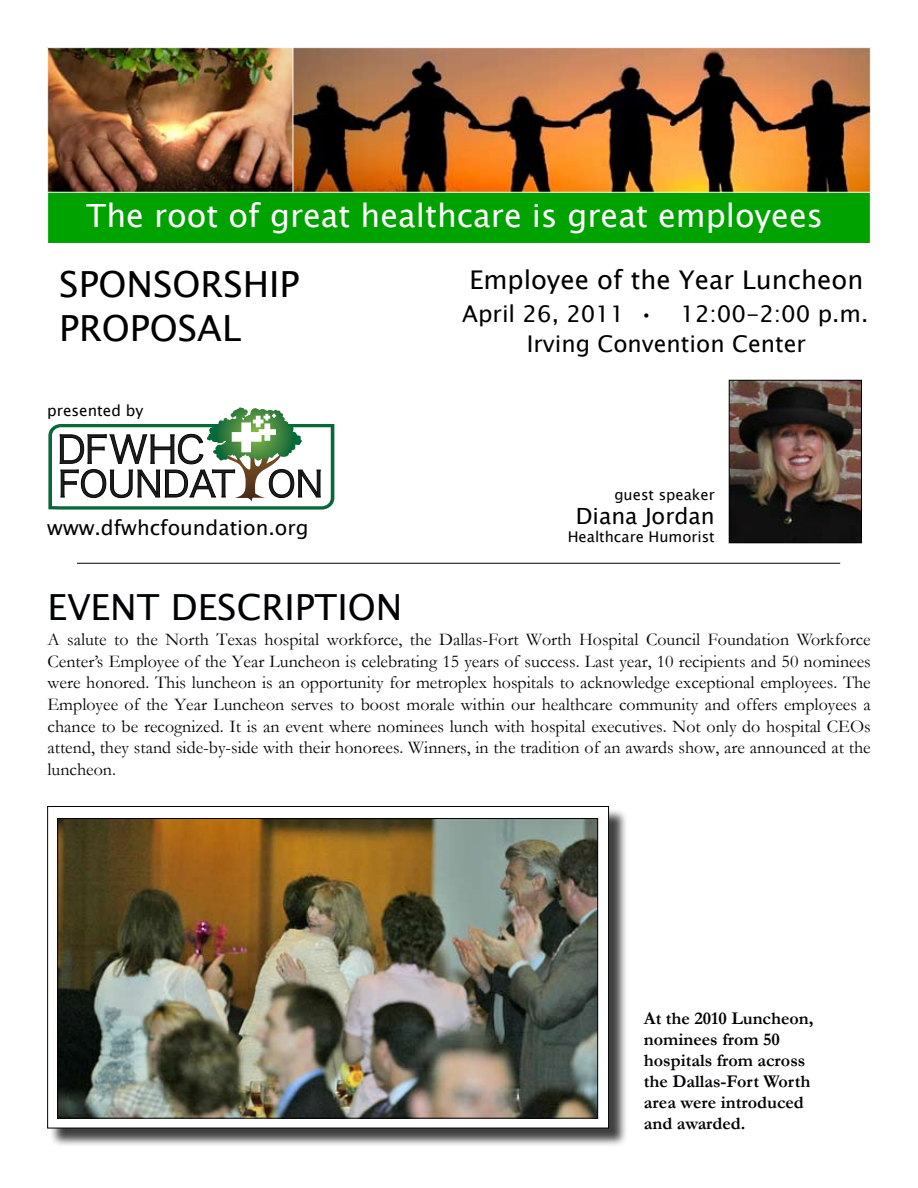
<style>
.page{position:relative;width:918px;height:1188px;background:#fff}
.page>*{position:absolute;margin:0;border:0;box-sizing:border-box;transform-origin:0 0}
.t1{font:36px/43.5px "Lucida Sans Unicode";color:#000}
.t2{font:36px "Lucida Sans Unicode";color:#000305}
.t3{font:31.95px "Lucida Sans Unicode";color:#fff}
.t4{font:25.8px "Lucida Sans Unicode";color:#000}
.t5{font:23.1px/29.8px "Lucida Sans Unicode";color:#000;text-align:center}
.t6{font:22.35px "Lucida Sans Unicode";color:#000}
.t7{font:20.4px "Lucida Sans Unicode";color:#000}
.t8{font:18px/21.6px "Garamond";color:#000305;text-align:justify}
.t9{font:700 18px/21px "Garamond";color:#000305}
.t10{font:15.3px "Lucida Sans Unicode";color:#000}
.t11{font:14.7px "Lucida Sans Unicode";color:#000}
</style>
<div class="page">
<hr style="left:77px;top:563px;width:763px;height:1px;background:#000">
<div style="left:50px;top:808px;width:578px;height:339px;background:#000;opacity:.75"></div>
<div style="left:48px;top:807px;width:561px;height:321px;background:#fff"></div>
<img style="left:59px;top:820px;width:537px;height:297px">
<div style="left:57px;top:818px;width:541px;height:301px;border:1px solid #000"></div>
<img style="left:293px;top:49px;width:576px;height:143px">
<img style="left:49px;top:49px;width:242px;height:143px">
<div style="left:47px;top:47px;width:246px;height:153px;border:1px solid #fff"></div>
<img style="left:731px;top:382px;width:129px;height:159px">
<div style="left:729px;top:380px;width:133px;height:163px;border:1px solid #000"></div>
<div style="left:47px;top:192px;width:824px;height:52px;background:#00a200;border:1px solid #fff"></div>
<svg style="left:48px;top:407px;width:286px;height:103px"></svg>
<h2 class="t3" style="left:86px;top:190px;width:738px">The root of great healthcare is great employees</h2>
<h1 class="t1" style="left:59px;top:263px;width:242px">SPONSORSHIP<br>PROPOSAL</h1>
<h3 class="t4" style="left:469px;top:260px;width:395px">Employee of the Year Luncheon</h3>
<p class="t5" style="left:462px;top:299px;width:408px">April 26, 2011 • 12:00-2:00 p.m.<br>Irving Convention Center</p>
<p class="t10" style="left:47px;top:399px;width:98px">presented by</p>
<p class="t7" style="left:47px;top:512px;width:263px">www.dfwhcfoundation.org</p>
<p class="t11" style="left:614px;top:483px;width:102px">guest speaker</p>
<p class="t6" style="left:576px;top:498px;width:140px">Diana Jordan</p>
<p class="t11" style="left:568px;top:525px;width:149px">Healthcare Humorist</p>
<h1 class="t2" style="left:47px;top:579px;width:356px">Event Desc ription</h1>
<p class="t8" style="left:47px;top:628px;width:825px">A salute to the North Texas hospital workforce, the Dallas-Fort Worth Hospital Council Foundation Workforce Center’s Employee of the Year Luncheon is celebrating 15 years of success. Last year, 10 recipients and 50 nominees were honored. This luncheon is an opportunity for metroplex hospitals to acknowledge exceptional employees. The Employee of the Year Luncheon serves to boost morale within our healthcare community and offers employees a chance to be recognized. It is an event where nominees lunch with hospital executives. Not only do hospital CEOs attend, they stand side-by-side with their honorees. Winners, in the tradition of an awards show, are announced at the luncheon.</p>
<p class="t9" style="left:644px;top:1008px;width:171px">At the 2010 Luncheon, nominees from 50 hospitals from across the Dallas-Fort Worth area were introduced and awarded.</p>
</div>
